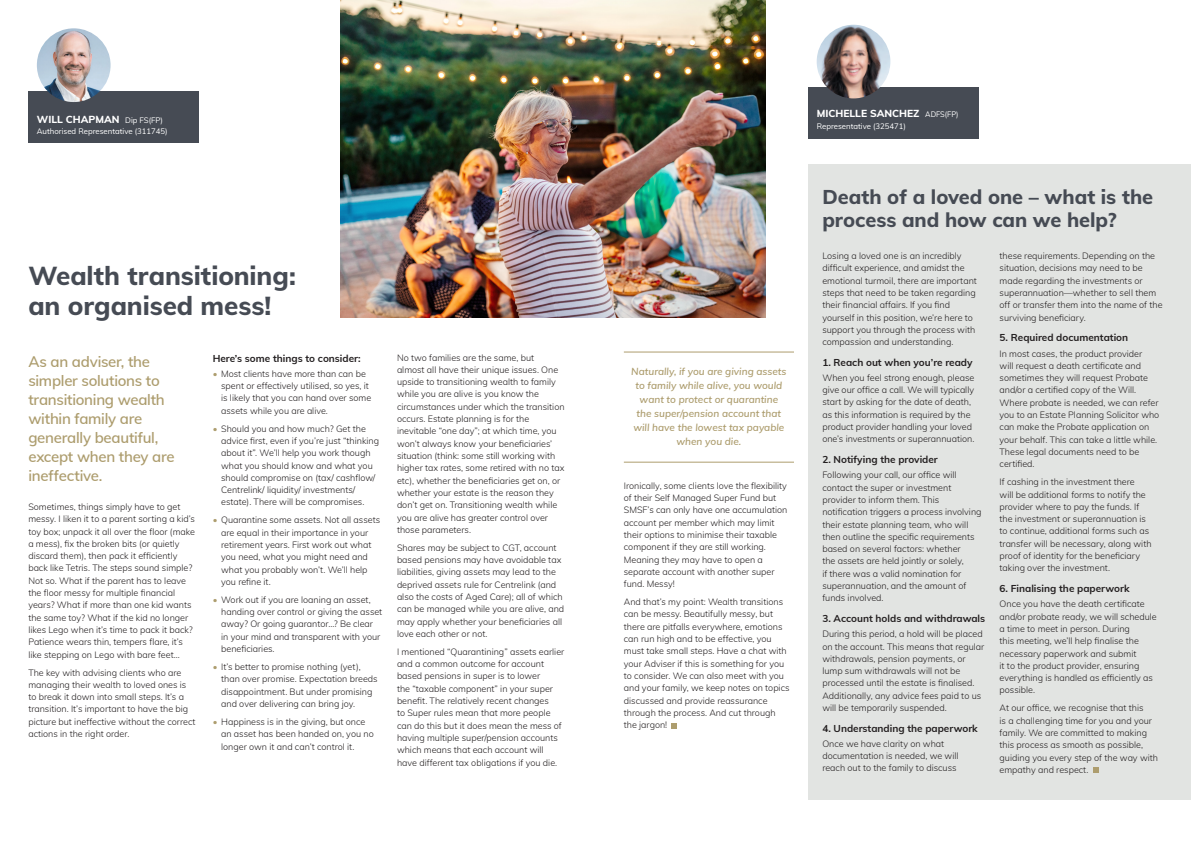
<style>
.page{position:relative;width:1191px;height:842px;background:#fff}
.page>*{position:absolute;margin:0;border:0;box-sizing:border-box;transform-origin:0 0}
.Heading_Style{font:800 26px/30px "Muli";letter-spacing:-.005em;color:#464b54}
.Heading_Style-2{font:800 20px/23px "Muli";color:#464b54}
.Bodycopy_Style{font:600 15px/19px "Muli";letter-spacing:-.02em;color:#ad9d6e}
.In-text_headling_Style{font:800 10.2px "Muli";color:#fff}
.Bodycopy_Style-2{font:700 10px "Muli";color:#231f20}
.Pull_Quote_Style{font:italic 600 10px/14px "Muli";color:#ad9d6e;text-align:center}
.Bodycopy_Style-3{font:300 9px/12.3px "Muli";color:#231f20}
.Bodycopy_Style-4{font:7.8px "Muli";color:#fff}
.In-text_headling_Style-2{font:7.8px "Muli";color:#fff}
.s1{font-weight:400;font-size:7.8px}
.s2{color:#ad9d6e}
</style>
<div class="page">
<img style="left:340px;top:0;width:425px;height:317px">
<hr style="left:624px;top:462px;width:170px;height:1px;background:#ad9d6e">
<hr style="left:624px;top:351px;width:170px;height:1px;background:#ad9d6e">
<div style="left:28px;top:91px;width:170px;height:52px;background:#464b54"></div>
<img style="left:37px;top:28px;width:74px;height:74px;border-radius:37px">
<div style="left:808px;top:164px;width:383px;height:635px;background:#e2e4e2"></div>
<svg style="left:1093px;top:768px;width:5px;height:5px"></svg>
<div style="left:808px;top:87px;width:170px;height:52px;background:#464b54"></div>
<img style="left:816px;top:25px;width:74px;height:73px;border-radius:37px">
<svg style="left:672px;top:723px;width:5px;height:5px"></svg>
<p class="In-text_headling_Style" style="left:37px;top:112px;width:128px">WILL CHAPMAN <span class="s1">Dip FS(FP)</span></p>
<p class="Bodycopy_Style-4" style="left:37px;top:126px;width:132px">Authorised Representative (311745)</p>
<p class="Heading_Style" style="left:28px;top:259px;width:269px">Wealth transitioning: an organised mess!</p>
<p class="Bodycopy_Style" style="left:28px;top:351px;width:148px">As an adviser, the simpler solutions to transitioning wealth within family are generally beautiful, except when they are ineffective.</p>
<p class="Bodycopy_Style-3" style="left:28px;top:500px;width:168px">Sometimes, things simply have to get messy. I liken it to a parent sorting a kid’s toy box; unpack it all over the floor (make a mess), fix the broken bits (or quietly discard them), then pack it efficiently back like Tetris. The steps sound simple?<br>Not so. What if the parent has to leave the floor messy for multiple financial years? What if more than one kid wants the same toy? What if the kid no longer likes Lego when it’s time to pack it back?<br>Patience wears thin, tempers flare, it’s like stepping on Lego with bare feet...</p>
<p class="Bodycopy_Style-3" style="left:28px;top:666px;width:169px">The key with advising clients who are managing their wealth to loved ones is to break it down into small steps. It’s a transition. It’s important to have the big picture but ineffective without the correct actions in the right order.</p>
<p class="Bodycopy_Style-2" style="left:213px;top:351px;width:150px">Here’s some things to consider:</p>
<p class="Bodycopy_Style-3" style="left:221px;top:367px;width:152px;text-indent:-9px"><span class="s2">•</span> Most clients have more than can be spent or effectively utilised, so yes, it is likely that you can hand over some assets while you are alive.</p>
<p class="Bodycopy_Style-3" style="left:221px;top:422px;width:159px;text-indent:-9px"><span class="s2">•</span> Should you and how much? Get the advice first, even if you’re just “thinking about it”. We’ll help you work though what you should know and what you should compromise on (tax/ cashflow/ Centrelink/ liquidity/ investments/ estate). There will be compromises.</p>
<p class="Bodycopy_Style-3" style="left:221px;top:514px;width:160px;text-indent:-9px"><span class="s2">•</span> Quarantine some assets. Not all assets are equal in their importance in your retirement years. First work out what you need, what you might need and what you probably won’t. We’ll help you refine it.</p>
<p class="Bodycopy_Style-3" style="left:221px;top:593px;width:163px;text-indent:-9px"><span class="s2">•</span> Work out if you are loaning an asset, handing over control or giving the asset away? Or going guarantor…? Be clear in your mind and transparent with your beneficiaries.</p>
<p class="Bodycopy_Style-3" style="left:221px;top:660px;width:158px;text-indent:-9px"><span class="s2">•</span> It’s better to promise nothing (yet), than over promise. Expectation breeds disappointment. But under promising and over delivering can bring joy.</p>
<p class="Bodycopy_Style-3" style="left:221px;top:715px;width:154px;text-indent:-9px"><span class="s2">•</span> Happiness is in the giving, but once an asset has been handed on, you no longer own it and can’t control it.</p>
<p class="Bodycopy_Style-3" style="left:397px;top:351px;width:169px">No two families are the same, but<br>almost all have their unique issues. One upside to transitioning wealth to family while you are alive is you know the circumstances under which the transition occurs. Estate planning is for the inevitable “one day”; at which time, you won’t always know your beneficiaries’ situation (think: some still working with higher tax rates, some retired with no tax etc), whether the beneficiaries get on, or whether your estate is the reason they don’t get on. Transitioning wealth while you are alive has greater control over those parameters.</p>
<p class="Bodycopy_Style-3" style="left:397px;top:541px;width:169px">Shares may be subject to CGT, account based pensions may have avoidable tax liabilities, giving assets may lead to the deprived assets rule for Centrelink (and also the costs of Aged Care); all of which can be managed while you are alive, and may apply whether your beneficiaries all love each other or not.</p>
<p class="Bodycopy_Style-3" style="left:397px;top:645px;width:169px">I mentioned “Quarantining” assets earlier and a common outcome for account based pensions in super is to lower<br>the “taxable component” in your super benefit. The relatively recent changes<br>to Super rules mean that more people can do this but it does mean the mess of having multiple super/pension accounts which means that each account will have different tax obligations if you die.</p>
<p class="Pull_Quote_Style" style="left:631px;top:364px;width:157px">Naturally, if you are giving assets to family while alive, you would want to protect or quarantine the super/pension account that will have the lowest tax payable when you die.</p>
<p class="Bodycopy_Style-3" style="left:624px;top:479px;width:165px">Ironically, some clients love the flexibility of their Self Managed Super Fund but SMSF’s can only have one accumulation account per member which may limit their options to minimise their taxable component if they are still working.<br>Meaning they may have to open a separate account with another super fund. Messy!</p>
<p class="Bodycopy_Style-3" style="left:624px;top:595px;width:167px">And that’s my point: Wealth transitions can be messy. Beautifully messy, but there are pitfalls everywhere, emotions can run high and to be effective, you must take small steps. Have a chat with your Adviser if this is something for you to consider. We can also meet with you and your family, we keep notes on topics discussed and provide reassurance through the process. And cut through the jargon!</p>
<p class="In-text_headling_Style" style="left:816px;top:106px;width:143px">MICHELLE SANCHEZ <span class="s1">ADFS(FP)</span></p>
<p class="In-text_headling_Style-2" style="left:816px;top:120px;width:91px">Representative (325471)</p>
<p class="Heading_Style-2" style="left:822px;top:185px;width:332px">Death of a loved one – what is the process and how can we help?</p>
<p class="Bodycopy_Style-3" style="left:822px;top:249px;width:156px">Losing a loved one is an incredibly difficult experience, and amidst the emotional turmoil, there are important steps that need to be taken regarding their financial affairs. If you find yourself in this position, we’re here to support you through the process with compassion and understanding.</p>
<p class="Bodycopy_Style-2" style="left:822px;top:355px;width:152px">1. Reach out when you’re ready</p>
<p class="Bodycopy_Style-3" style="left:822px;top:371px;width:154px">When you feel strong enough, please give our office a call. We will typically start by asking for the date of death, as this information is required by the product provider handling your loved one’s investments or superannuation.</p>
<p class="Bodycopy_Style-2" style="left:822px;top:452px;width:117px">2. Notifying the provider</p>
<p class="Bodycopy_Style-3" style="left:822px;top:468px;width:161px">Following your call, our office will contact the super or investment provider to inform them. This notification triggers a process involving their estate planning team, who will then outline the specific requirements based on several factors: whether<br>the assets are held jointly or solely,<br>if there was a valid nomination for superannuation, and the amount of funds involved.</p>
<p class="Bodycopy_Style-2" style="left:822px;top:611px;width:164px">3. Account holds and withdrawals</p>
<p class="Bodycopy_Style-3" style="left:822px;top:627px;width:163px">During this period, a hold will be placed on the account. This means that regular withdrawals, pension payments, or lump sum withdrawals will not be processed until the estate is finalised.<br>Additionally, any advice fees paid to us will be temporarily suspended.</p>
<p class="Bodycopy_Style-2" style="left:822px;top:721px;width:157px">4. Understanding the paperwork</p>
<p class="Bodycopy_Style-3" style="left:822px;top:737px;width:138px">Once we have clarity on what documentation is needed, we will reach out to the family to discuss</p>
<p class="Bodycopy_Style-3" style="left:999px;top:249px;width:164px">these requirements. Depending on the situation, decisions may need to be made regarding the investments or superannuation—whether to sell them off or transfer them into the name of the surviving beneficiary.</p>
<p class="Bodycopy_Style-2" style="left:999px;top:330px;width:130px">5. Required documentation</p>
<p class="Bodycopy_Style-3" style="left:999px;top:347px;width:161px">In most cases, the product provider<br>will request a death certificate and sometimes they will request Probate and/or a certified copy of the Will.<br>Where probate is needed, we can refer you to an Estate Planning Solicitor who can make the Probate application on your behalf. This can take a little while.<br>These legal documents need to be certified.</p>
<p class="Bodycopy_Style-3" style="left:999px;top:475px;width:153px">If cashing in the investment there<br>will be additional forms to notify the provider where to pay the funds. If the investment or superannuation is to continue, additional forms such as transfer will be necessary, along with proof of identity for the beneficiary taking over the investment.</p>
<p class="Bodycopy_Style-2" style="left:999px;top:581px;width:132px">6. Finalising the paperwork</p>
<p class="Bodycopy_Style-3" style="left:999px;top:597px;width:159px">Once you have the death certificate and/or probate ready, we will schedule a time to meet in person. During<br>this meeting, we’ll help finalise the necessary paperwork and submit<br>it to the product provider, ensuring everything is handled as efficiently as possible.</p>
<p class="Bodycopy_Style-3" style="left:999px;top:701px;width:160px">At our office, we recognise that this<br>is a challenging time for you and your family. We are committed to making this process as smooth as possible, guiding you every step of the way with empathy and respect.</p>
</div>
